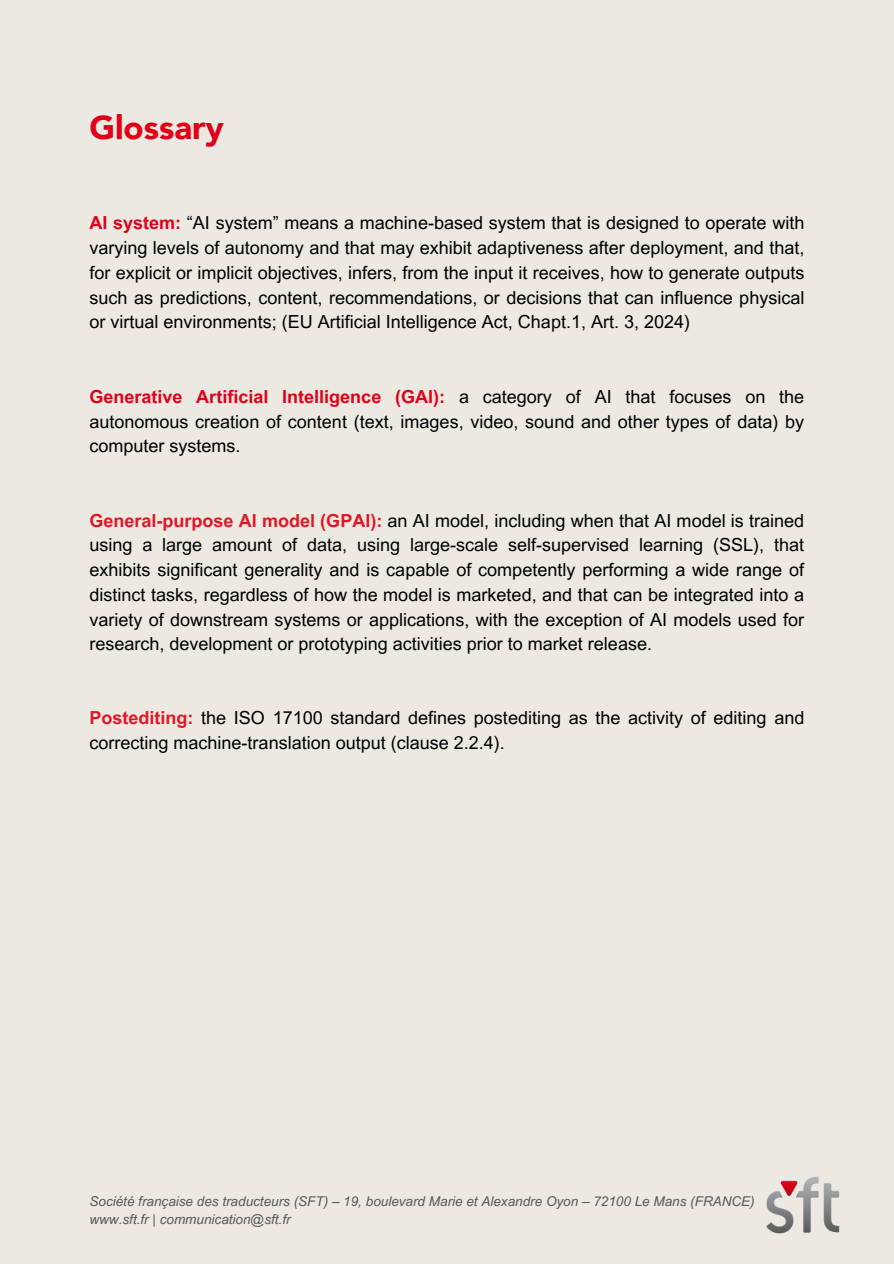
<style>
.page{position:relative;width:894px;height:1264px;background:#fff}
.page>*{position:absolute;margin:0;border:0;box-sizing:border-box;transform-origin:0 0}
.t1{font:900 33px "Avenir";color:#e20019}
.t2{font:18px/24.8px "Arial MT Pro";color:#000;text-align:justify}
.t3{font:italic 13.5px "Arial MT Pro";color:#57585a}
.s1{font-weight:700;color:#e20019}
.s2{font-weight:700;color:#e21726}
</style>
<div class="page">
<div style="left:0;top:0;width:893px;height:1263px;background:#ece8e2"></div>
<img style="left:766px;top:1176px;width:74px;height:58px">
<h2 class="t1" style="left:89px;top:106px;width:136px">Glossary</h2>
<h2 class="t2" style="left:89px;top:213px;width:716px"><span class="s1">AI system:</span> “AI system” means a machine-based system that is designed to operate with varying levels of autonomy and that may exhibit adaptiveness after deployment, and that, for explicit or implicit objectives, infers, from the input it receives, how to generate outputs such as predictions, content, recommendations, or decisions that can influence physical or virtual environments; (EU Artificial Intelligence Act, Chapt.1, Art. 3, 2024)</h2>
<p class="t2" style="left:89px;top:386px;width:716px"><span class="s1">Generative Artificial Intelligence (GAI):</span> a category of AI that focuses on the autonomous creation of content (text, images, video, sound and other types of data) by computer systems.</p>
<p class="t2" style="left:89px;top:510px;width:716px"><span class="s2">General-purpose AI model (GPAI):</span> an AI model, including when that AI model is trained using a large amount of data, using large-scale self-supervised learning (SSL), that exhibits significant generality and is capable of competently performing a wide range of distinct tasks, regardless of how the model is marketed, and that can be integrated into a variety of downstream systems or applications, with the exception of AI models used for research, development or prototyping activities prior to market release.</p>
<p class="t2" style="left:89px;top:708px;width:716px"><span class="s2">Postediting:</span> the ISO 17100 standard defines postediting as the activity of editing and correcting machine-translation output (clause 2.2.4).</p>
<h2 class="t3" style="left:89px;top:1196px;width:666px">Société française des traducteurs (SFT) – 19, boulevard Marie et Alexandre Oyon – 72100 Le Mans (FRANCE)</h2>
<h2 class="t3" style="left:89px;top:1214px;width:203px">www.sft.fr | communication@sft.fr</h2>
</div>
